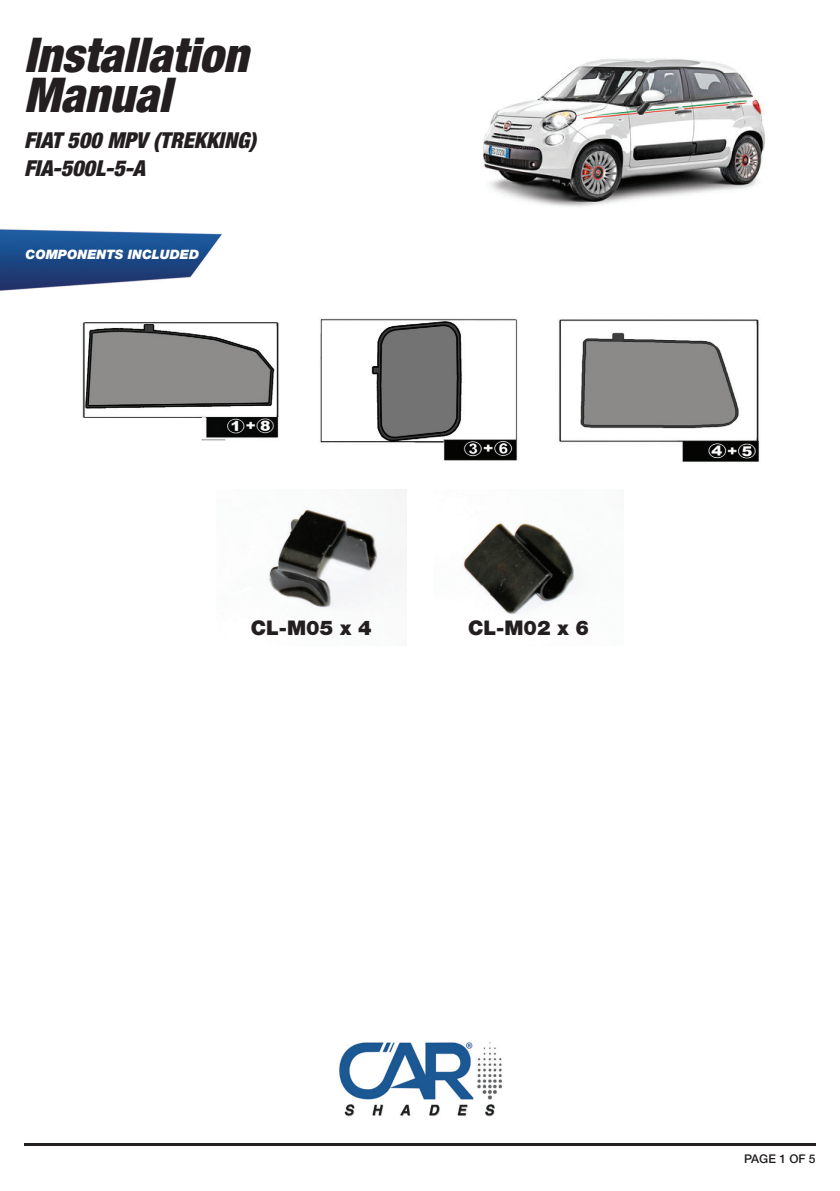
<style>
.page{position:relative;width:840px;height:1191px;background:#fff}
.page>*{position:absolute;margin:0;border:0;box-sizing:border-box;transform-origin:0 0}
.t1{font:italic 900 condensed 48px/40px "Helvetica Neue LT Std";color:#231f20}
.t2{font:italic 900 condensed 22px/28px "Helvetica Neue LT Std";color:#231f20}
.t3{font:900 20.2px "Helvetica Neue LT Std";color:#231f20}
.t4{font:italic 900 13px "Helvetica Neue LT Std";color:#fff}
.t5{font:500 12px "Helvetica Neue LT Std";color:#231f20}
</style>
<div class="page">
<img style="left:483px;top:58px;width:282px;height:149px">
<img style="left:0;top:229px;width:222px;height:62px">
<img style="left:82px;top:318px;width:678px;height:144px">
<img style="left:339px;top:1042px;width:163px;height:75px">
<hr style="left:24px;top:1143px;width:791px;height:2px;background:#231f20">
<img style="left:268px;top:490px;width:138px;height:118px">
<img style="left:463px;top:523px;width:114px;height:92px">
<h1 class="t1" style="left:24px;top:35px;width:226px">Installation<br>Manual</h1>
<p class="t2" style="left:24px;top:126px;width:233px">FIAT 500 MPV (TREKKING)<br>FIA-500L-5-A</p>
<p class="t4" style="left:25px;top:246px;width:175px">COMPONENTS INCLUDED</p>
<p class="t3" style="left:250px;top:615px;width:122px">CL-M05 x 4</p>
<p class="t3" style="left:468px;top:615px;width:122px">CL-M02 x 6</p>
<p class="t5" style="left:743px;top:1152px;width:73px">PAGE 1 OF 5</p>
</div>
